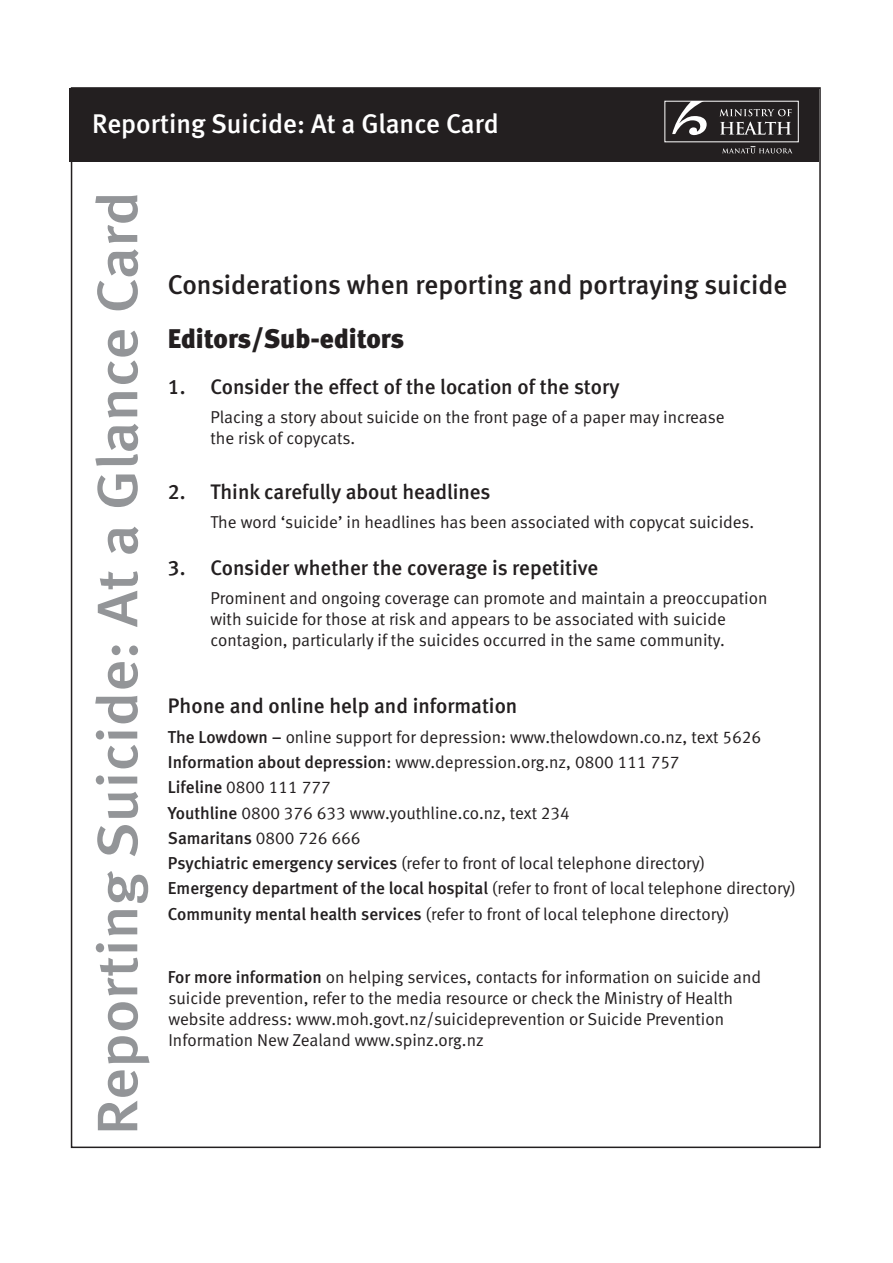
<style>
.page{position:relative;width:893px;height:1263px;background:#fff}
.page>*{position:absolute;margin:0;border:0;box-sizing:border-box;transform-origin:0 0}
.t1{font:57px "Meta Medium LF";color:#939598;scale:1.1 1}
.t2{font:27px "Meta Medium LF";color:#231f20}
.t3{font:27px "Meta Medium LF";color:#fff}
.t4{font:27px "Meta Black LF";color:#231f20}
.t5{font:21px "Meta Medium LF";color:#231f20}
.t6{font:17.25px/21px "Meta Normal LF";color:#231f20}
.t7{font:17.25px "Meta Medium LF";color:#231f20}
.s1{font-family:"Meta Medium LF"}
.s2{font-family:"Meta Normal LF"}
</style>
<div class="page">
<div style="left:69px;top:88px;width:750px;height:73px;background:#231f20"></div>
<svg style="left:720px;top:122px;width:71px;height:13px"></svg>
<svg style="left:720px;top:109px;width:72px;height:7px"></svg>
<svg style="left:672px;top:101px;width:35px;height:34px"></svg>
<svg style="left:722px;top:146px;width:70px;height:7px"></svg>
<h2 class="t3" style="left:92px;top:114px;width:408px">Reporting Suicide: At a Glance Card</h2>
<h1 class="t1" style="left:96px;top:1135px;width:860px;rotate:-90deg">Reporting Suicide: At a Glance Card</h1>
<h2 class="t2" style="left:168px;top:275px;width:621px">Considerations when reporting and portraying suicide</h2>
<h2 class="t4" style="left:168px;top:328px;width:238px">Editors/Sub-editors</h2>
<p class="t5" style="left:168px;top:379px;width:453px">1. Consider the effect of the location of the story</p>
<p class="t6" style="left:210px;top:408px;width:516px">Placing a story about suicide on the front page of a paper may increase the risk of copycats.</p>
<p class="t5" style="left:168px;top:484px;width:324px">2. Think carefully about headlines</p>
<p class="t6" style="left:210px;top:513px;width:545px">The word ‘suicide’ in headlines has been associated with copycat suicides.</p>
<p class="t5" style="left:168px;top:560px;width:432px">3. Consider whether the coverage is repetitive</p>
<p class="t6" style="left:210px;top:589px;width:558px">Prominent and ongoing coverage can promote and maintain a preoccupation with suicide for those at risk and appears to be associated with suicide contagion, particularly if the suicides occurred in the same community.</p>
<p class="t5" style="left:168px;top:698px;width:351px">Phone and online help and information</p>
<p class="t6" style="left:168px;top:726px;width:595px;line-height:25.2px"><span class="s1">The Lowdown –</span> online support for depression: www.thelowdown.co.nz, text 5626<br><span class="s1">Information about depression</span>: www.depression.org.nz, 0800 111 757<br><span class="s1">Lifeline</span> 0800 111 777<br><span class="s1">Youthline</span> 0800 376 633 www.youthline.co.nz, text 234</p>
<p class="t7" style="left:168px;top:832px;width:194px">Samaritans <span class="s2">0800 726 666</span></p>
<p class="t6" style="left:168px;top:852px;width:629px;line-height:25.2px"><span class="s1">Psychiatric emergency services</span> (refer to front of local telephone directory)<br><span class="s1">Emergency department of the local hospital</span> (refer to front of local telephone directory)<br><span class="s1">Community mental health services</span> (refer to front of local telephone directory)</p>
<p class="t6" style="left:168px;top:967px;width:595px"><span class="s1">For more information</span> on helping services, contacts for information on suicide and suicide prevention, refer to the media resource or check the Ministry of Health website address: www.moh.govt.nz/suicideprevention or Suicide Prevention Information New Zealand www.spinz.org.nz</p>
</div>
